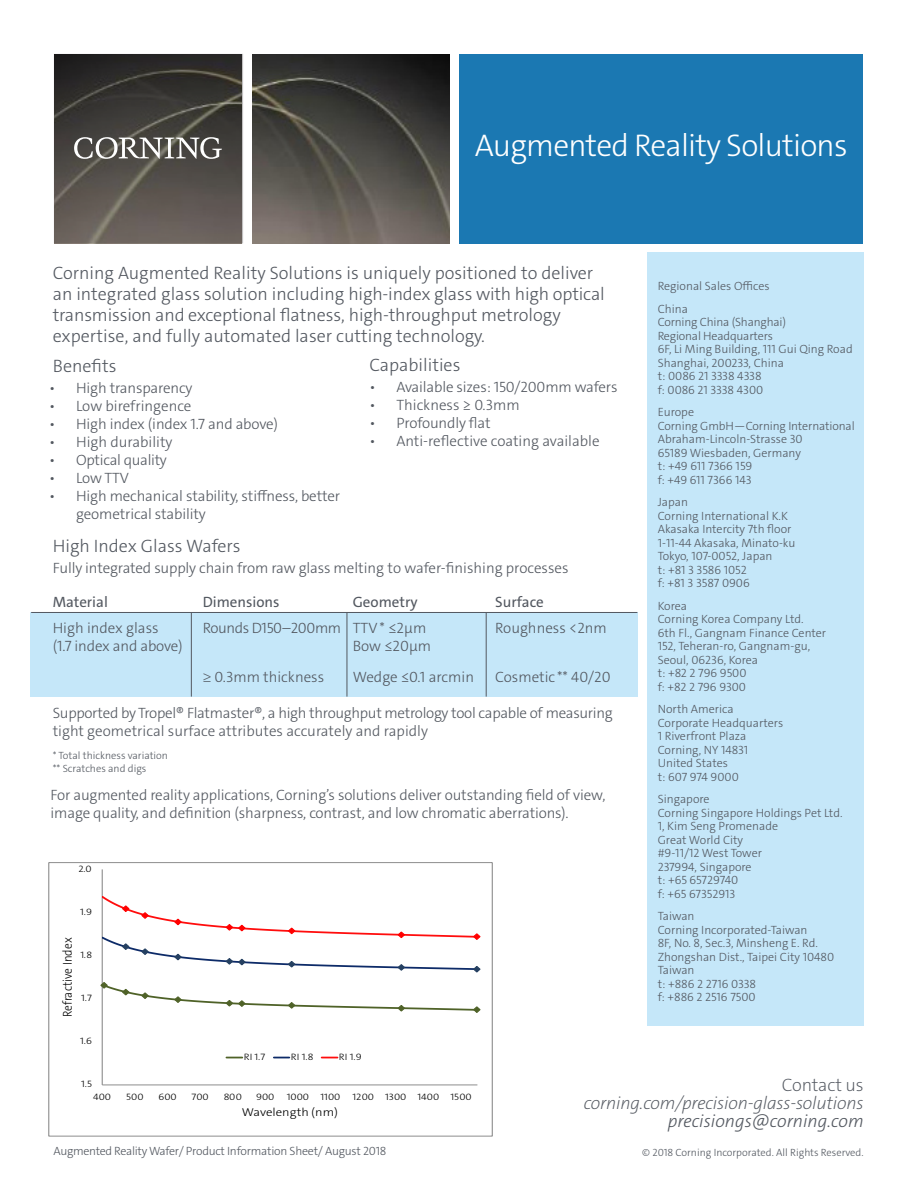
<style>
.page{position:relative;width:918px;height:1188px;background:#fff}
.page>*{position:absolute;margin:0;border:0;box-sizing:border-box;transform-origin:0 0}
.t1{font:300 31.5px "The Sans C4 s";letter-spacing:-.025em;color:#fff}
.t2{font:300 18px/21px "The Sans C4 s";color:#535860}
.t3{font:italic 200 18px "The Sans C4 s";letter-spacing:-.01em;color:#535860}
.t4{font:italic 300 18px "The Sans C4 s";color:#535860}
.t5{font:200 18px "The Sans C4 s";letter-spacing:-.01em;color:#535860}
.t6{font:300 15px/18px "The Sans C4 s";letter-spacing:-.01em;color:#535860}
.t7{font:15px "The Sans C4 s";color:#535860}
.t8{font:300 12.9px "The Sans C4 s";letter-spacing:-.005em;color:#000;scale:.89 1}
.t9{font:300 12px "The Sans C4 s";color:#535860}
.t10{font:300 12px "The Sans C4 s";letter-spacing:-.02em;color:#535860}
.t11{font:300 11.4px "The Sans C4 s";color:#000;scale:1.12 1}
.t12{font:300 10.5px "The Sans C4 s";color:#535860}
.t13{font:300 9.3px "The Sans C4 s";letter-spacing:-.005em;color:#000;scale:1.12 1}
.s1{font-family:"Minion Pro";font-weight:400}
</style>
<div class="page">
<div style="left:647px;top:252px;width:217px;height:774px;background:#c5e7f9"></div>
<img style="left:252px;top:54px;width:198px;height:189px">
<div style="left:460px;top:54px;width:403px;height:189px;background:#1b78b2"></div>
<svg style="left:56px;top:56px;width:185px;height:185px;background:#4a4642"></svg>
<div style="left:54px;top:54px;width:189px;height:189px;border:1px solid #231f20"></div>
<svg style="left:74px;top:137px;width:148px;height:22px"></svg>
<div style="left:30px;top:612px;width:607px;height:85px;background:#c5e7f9"></div>
<hr style="left:191px;top:613px;width:1px;height:84px;background:#535860">
<hr style="left:347px;top:612px;width:1px;height:85px;background:#535860">
<hr style="left:486px;top:613px;width:1px;height:84px;background:#535860">
<hr style="left:31px;top:612px;width:606px;height:1px;background:#535860">
<hr style="left:102px;top:869px;width:1px;height:216px;background:#868686">
<hr style="left:102px;top:1085px;width:375px;height:1px;background:#868686">
<svg style="left:100px;top:981px;width:381px;height:33px"></svg>
<svg style="left:102px;top:894px;width:379px;height:79px"></svg>
<svg style="left:227px;top:1057px;width:15px;height:1px"></svg>
<svg style="left:274px;top:1057px;width:15px;height:1px"></svg>
<svg style="left:322px;top:1057px;width:15px;height:1px"></svg>
<div style="left:48px;top:862px;width:445px;height:274px;border:1px solid #868686"></div>
<p class="t1" style="left:475px;top:125px;width:374px">Augmented Reality Solutions</p>
<p class="t2" style="left:53px;top:262px;width:554px">Corning Augmented Reality Solutions is uniquely positioned to deliver an integrated glass solution including high-index glass with high optical transmission and exceptional flatness, high-throughput metrology expertise, and fully automated laser cutting technology.</p>
<p class="t2" style="left:369px;top:355px;width:93px">Capabilities</p>
<p class="t6" style="left:369px;top:378px;width:250px">• Available sizes: 150/200mm wafers</p>
<p class="t6" style="left:369px;top:396px;width:152px">• Thickness ≥ 0.3mm</p>
<p class="t6" style="left:369px;top:414px;width:123px">• Profoundly flat</p>
<p class="t6" style="left:369px;top:432px;width:232px">• Anti-reflective coating available</p>
<p class="t2" style="left:53px;top:356px;width:65px">Benefits</p>
<p class="t6" style="left:49px;top:379px;width:145px">• High transparency</p>
<p class="t6" style="left:49px;top:397px;width:144px">• Low birefringence</p>
<p class="t6" style="left:49px;top:415px;width:230px">• High index (index 1.7 and above)</p>
<p class="t6" style="left:49px;top:433px;width:125px">• High durability</p>
<p class="t6" style="left:49px;top:451px;width:119px">• Optical quality</p>
<p class="t6" style="left:49px;top:469px;width:81px">• Low TTV</p>
<p class="t6" style="left:76px;top:487px;width:266px;text-indent:-27px">• High mechanical stability, stiffness, better geometrical stability</p>
<p class="t2" style="left:53px;top:535px;width:190px">High Index Glass Wafers</p>
<p class="t6" style="left:53px;top:559px;width:517px">Fully integrated supply chain from raw glass melting to wafer-finishing processes</p>
<p class="t7" style="left:53px;top:593px;width:57px">Material</p>
<p class="t7" style="left:203px;top:593px;width:78px">Dimensions</p>
<p class="t7" style="left:353px;top:593px;width:66px">Geometry</p>
<p class="t7" style="left:495px;top:593px;width:50px">Surface</p>
<p class="t6" style="left:53px;top:619px;width:107px">High index glass</p>
<p class="t6" style="left:203px;top:619px;width:225px">Rounds D150–200mm TTV * ≤2µm</p>
<p class="t6" style="left:495px;top:619px;width:113px">Roughness &lt;2nm</p>
<p class="t6" style="left:53px;top:637px;width:131px">(1.7 index and above)</p>
<p class="t6" style="left:353px;top:637px;width:80px">Bow ≤20µm</p>
<p class="t6" style="left:203px;top:668px;width:123px"><span class="s1">≥</span> 0.3mm thickness</p>
<p class="t6" style="left:353px;top:668px;width:123px">Wedge ≤0.1 arcmin</p>
<p class="t6" style="left:495px;top:668px;width:117px">Cosmetic ** 40/20</p>
<p class="t6" style="left:53px;top:704px;width:562px">Supported by Tropel® Flatmaster®, a high throughput metrology tool capable of measuring tight geometrical surface attributes accurately and rapidly</p>
<p class="t12" style="left:53px;top:749px;width:117px">* Total thickness variation</p>
<p class="t12" style="left:53px;top:762px;width:95px">** Scratches and digs</p>
<p class="t6" style="left:51px;top:786px;width:557px">For augmented reality applications, Corning’s solutions deliver outstanding field of view, image quality, and definition (sharpness, contrast, and low chromatic aberrations).</p>
<p class="t13" style="left:78px;top:863px;width:13px">2.0</p>
<p class="t13" style="left:80px;top:906px;width:12px">1.9</p>
<p class="t8" style="left:59px;top:1017px;width:91px;rotate:-90deg">Refractive Index</p>
<p class="t13" style="left:80px;top:949px;width:12px">1.8</p>
<p class="t13" style="left:81px;top:992px;width:11px">1.7</p>
<p class="t13" style="left:80px;top:1035px;width:12px">1.6</p>
<p class="t13" style="left:244px;top:1051px;width:21px">RI 1.7</p>
<p class="t13" style="left:291px;top:1051px;width:22px">RI 1.8</p>
<p class="t13" style="left:339px;top:1051px;width:22px">RI 1.9</p>
<p class="t9" style="left:658px;top:279px;width:114px">Regional Sales Offices</p>
<p class="t9" style="left:658px;top:301px;width:32px">China</p>
<p class="t9" style="left:658px;top:315px;width:130px">Corning China (Shanghai)</p>
<p class="t9" style="left:658px;top:328px;width:117px">Regional Headquarters</p>
<p class="t9" style="left:658px;top:342px;width:197px">6F, Li Ming Building, 111 Gui Qing Road</p>
<p class="t9" style="left:658px;top:355px;width:128px">Shanghai, 200233, China</p>
<p class="t9" style="left:658px;top:369px;width:105px">t: 0086 21 3338 4338</p>
<p class="t9" style="left:658px;top:382px;width:107px">f: 0086 21 3338 4300</p>
<p class="t9" style="left:658px;top:405px;width:38px">Europe</p>
<p class="t9" style="left:658px;top:418px;width:199px">Corning GmbH—Corning International</p>
<p class="t9" style="left:658px;top:432px;width:146px">Abraham-Lincoln-Strasse 30</p>
<p class="t9" style="left:658px;top:445px;width:145px">65189 Wiesbaden, Germany</p>
<p class="t9" style="left:658px;top:459px;width:96px">t: +49 611 7366 159</p>
<p class="t9" style="left:658px;top:472px;width:96px">f: +49 611 7366 143</p>
<p class="t9" style="left:658px;top:495px;width:32px">Japan</p>
<p class="t9" style="left:658px;top:508px;width:132px">Corning International K.K</p>
<p class="t9" style="left:658px;top:522px;width:135px">Akasaka Intercity 7th floor</p>
<p class="t9" style="left:658px;top:535px;width:139px">1-11-44 Akasaka, Minato-ku</p>
<p class="t9" style="left:658px;top:549px;width:116px">Tokyo, 107-0052, Japan</p>
<p class="t9" style="left:658px;top:562px;width:91px">t: +81 3 3586 1052</p>
<p class="t9" style="left:658px;top:576px;width:94px">f: +81 3 3587 0906</p>
<p class="t9" style="left:658px;top:598px;width:31px">Korea</p>
<p class="t9" style="left:658px;top:612px;width:147px">Corning Korea Company Ltd.</p>
<p class="t9" style="left:658px;top:625px;width:170px">6th Fl., Gangnam Finance Center</p>
<p class="t9" style="left:658px;top:639px;width:154px">152, Teheran-ro, Gangnam-gu,</p>
<p class="t9" style="left:658px;top:652px;width:102px">Seoul, 06236, Korea</p>
<p class="t9" style="left:658px;top:666px;width:90px">t: +82 2 796 9500</p>
<p class="t9" style="left:658px;top:679px;width:90px">f: +82 2 796 9300</p>
<p class="t9" style="left:658px;top:702px;width:78px">North America</p>
<p class="t9" style="left:658px;top:715px;width:127px">Corporate Headquarters</p>
<p class="t9" style="left:658px;top:729px;width:90px">1 Riverfront Plaza</p>
<p class="t9" style="left:658px;top:742px;width:92px">Corning, NY 14831</p>
<p class="t9" style="left:658px;top:756px;width:72px">United States</p>
<p class="t9" style="left:658px;top:769px;width:83px">t: 607 974 9000</p>
<p class="t9" style="left:658px;top:792px;width:53px">Singapore</p>
<p class="t9" style="left:658px;top:805px;width:186px">Corning Singapore Holdings Pet Ltd.</p>
<p class="t9" style="left:658px;top:819px;width:122px">1, Kim Seng Promenade</p>
<p class="t9" style="left:658px;top:832px;width:87px">Great World City</p>
<p class="t9" style="left:658px;top:846px;width:106px">#9-11/12 West Tower</p>
<p class="t9" style="left:658px;top:859px;width:95px">237994, Singapore</p>
<p class="t9" style="left:658px;top:873px;width:82px">t: +65 65729740</p>
<p class="t9" style="left:658px;top:886px;width:79px">f: +65 67352913</p>
<p class="t9" style="left:658px;top:909px;width:38px">Taiwan</p>
<p class="t9" style="left:658px;top:922px;width:151px">Corning Incorporated-Taiwan</p>
<p class="t9" style="left:658px;top:936px;width:162px">8F, No. 8, Sec.3, Minsheng E. Rd.</p>
<p class="t9" style="left:658px;top:949px;width:178px">Zhongshan Dist., Taipei City 10480</p>
<p class="t9" style="left:658px;top:963px;width:38px">Taiwan</p>
<p class="t9" style="left:658px;top:976px;width:100px">t: +886 2 2716 0338</p>
<p class="t9" style="left:658px;top:990px;width:100px">f: +886 2 2516 7500</p>
<p class="t13" style="left:81px;top:1078px;width:11px">1.5</p>
<p class="t13" style="left:93px;top:1091px;width:17px">400</p>
<p class="t13" style="left:126px;top:1091px;width:17px">500</p>
<p class="t13" style="left:158px;top:1091px;width:18px">600</p>
<p class="t13" style="left:192px;top:1091px;width:17px">700</p>
<p class="t13" style="left:224px;top:1091px;width:18px">800</p>
<p class="t13" style="left:256px;top:1091px;width:18px">900</p>
<p class="t13" style="left:287px;top:1091px;width:49px">1000 1100</p>
<p class="t13" style="left:353px;top:1091px;width:108px">1200 1300 1400 1500</p>
<p class="t11" style="left:242px;top:1105px;width:87px">Wavelength (nm)</p>
<p class="t10" style="left:54px;top:1143px;width:334px">Augmented Reality Wafer/ Product Information Sheet/ August 2018</p>
<p class="t5" style="left:782px;top:1073px;width:83px">Contact us</p>
<p class="t3" style="left:584px;top:1091px;width:281px">corning.com/precision-glass-solutions</p>
<p class="t4" style="left:668px;top:1109px;width:197px">precisiongs@corning.com</p>
<p class="t12" style="left:642px;top:1145px;width:223px">© 2018 Corning Incorporated. All Rights Reserved.</p>
</div>
